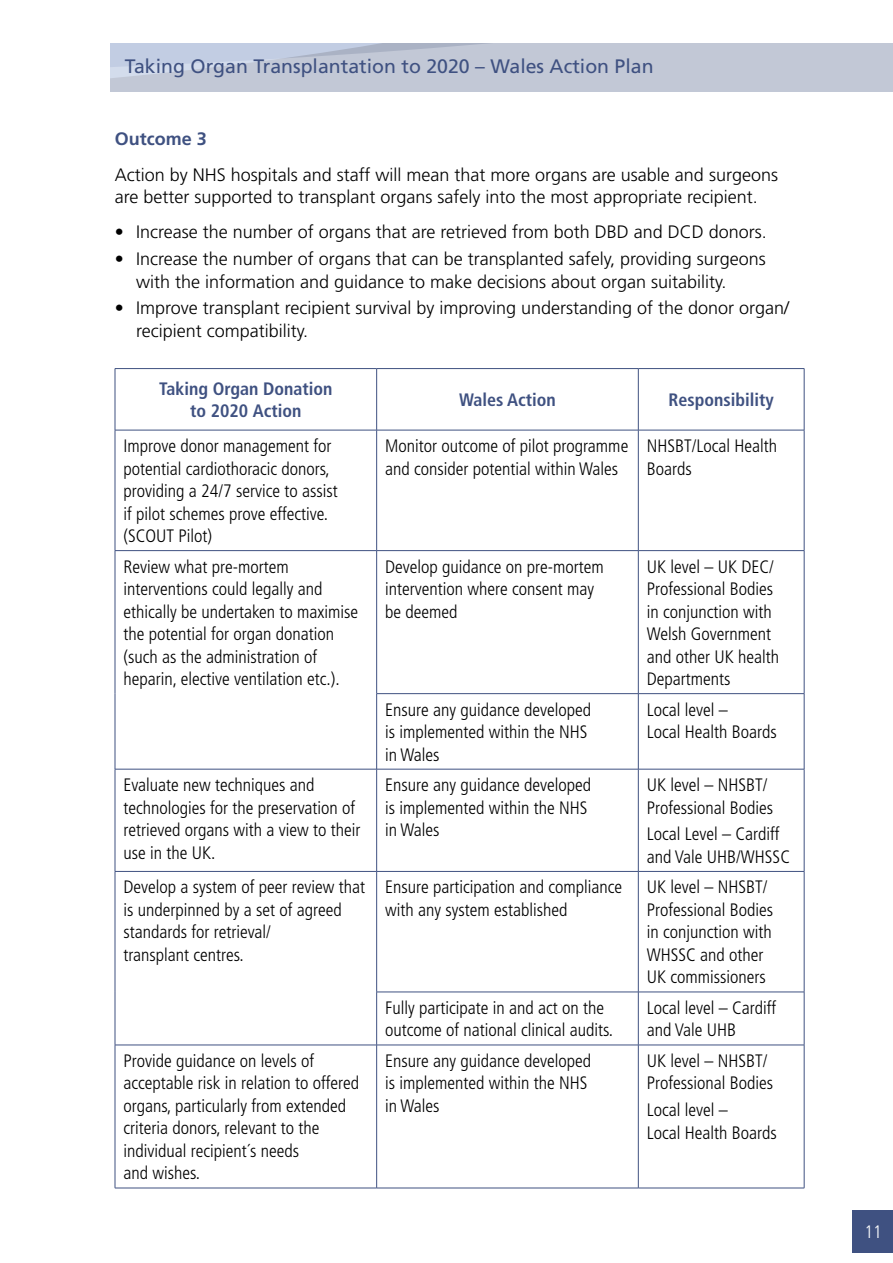
<style>
.page{position:relative;width:893px;height:1263px;background:#fff}
.page>*{position:absolute;margin:0;border:0;box-sizing:border-box;transform-origin:0 0}
.t1{font:19.5px "Frutiger LT Std";color:#3f5181}
.Table_text{font:300 condensed 18px/22.5px "Frutiger";color:#000}
.Bullets{font:300 18px/22.5px "Frutiger LT Std";color:#000}
.Text{font:300 18px/22.5px "Frutiger LT Std";color:#000}
.Last_line_of_bullets{font:300 18px/22.5px "Frutiger LT Std";color:#000}
.Table_text-2{font:700 condensed 18px/22.5px "Frutiger LT Std";color:#3f5181;text-align:center}
.Text-2{font:700 18px "Frutiger LT Std";color:#3f5181}
.t2{font:300 condensed 18px "Frutiger";color:#fff}
</style>
<div class="page">
<div style="left:111px;top:43px;width:782px;height:49px;background:#c2c8d6"></div>
<svg style="left:111px;top:43px;width:378px;height:35px"></svg>
<div style="left:853px;top:1210px;width:40px;height:42px;background:#3f5181"></div>
<hr style="left:115px;top:368px;width:262px;height:1px;background:#3f5181">
<hr style="left:115px;top:369px;width:1px;height:61px;background:#3f5181">
<hr style="left:377px;top:368px;width:261px;height:1px;background:#3f5181">
<hr style="left:376px;top:369px;width:1px;height:61px;background:#3f5181">
<hr style="left:638px;top:368px;width:166px;height:1px;background:#3f5181">
<hr style="left:638px;top:369px;width:1px;height:61px;background:#3f5181">
<hr style="left:804px;top:369px;width:1px;height:61px;background:#3f5181">
<hr style="left:115px;top:430px;width:262px;height:1px;background:#3f5181">
<hr style="left:115px;top:430px;width:1px;height:120px;background:#3f5181">
<hr style="left:377px;top:430px;width:261px;height:1px;background:#3f5181">
<hr style="left:376px;top:430px;width:1px;height:120px;background:#3f5181">
<hr style="left:638px;top:430px;width:166px;height:1px;background:#3f5181">
<hr style="left:638px;top:430px;width:1px;height:120px;background:#3f5181">
<hr style="left:804px;top:430px;width:1px;height:120px;background:#3f5181">
<hr style="left:115px;top:550px;width:262px;height:1px;background:#3f5181">
<hr style="left:115px;top:551px;width:1px;height:143px;background:#3f5181">
<hr style="left:377px;top:550px;width:261px;height:1px;background:#3f5181">
<hr style="left:376px;top:551px;width:1px;height:142px;background:#3f5181">
<hr style="left:638px;top:550px;width:166px;height:1px;background:#3f5181">
<hr style="left:638px;top:551px;width:1px;height:142px;background:#3f5181">
<hr style="left:804px;top:551px;width:1px;height:142px;background:#3f5181">
<hr style="left:115px;top:694px;width:1px;height:75px;background:#3f5181">
<hr style="left:376px;top:693px;width:262px;height:1px;background:#3f5181">
<hr style="left:376px;top:694px;width:1px;height:75px;background:#3f5181">
<hr style="left:638px;top:693px;width:166px;height:1px;background:#3f5181">
<hr style="left:638px;top:694px;width:1px;height:75px;background:#3f5181">
<hr style="left:804px;top:694px;width:1px;height:75px;background:#3f5181">
<hr style="left:115px;top:769px;width:262px;height:1px;background:#3f5181">
<hr style="left:115px;top:769px;width:1px;height:102px;background:#3f5181">
<hr style="left:377px;top:769px;width:261px;height:1px;background:#3f5181">
<hr style="left:376px;top:769px;width:1px;height:102px;background:#3f5181">
<hr style="left:638px;top:769px;width:166px;height:1px;background:#3f5181">
<hr style="left:638px;top:769px;width:1px;height:102px;background:#3f5181">
<hr style="left:804px;top:769px;width:1px;height:102px;background:#3f5181">
<hr style="left:115px;top:871px;width:262px;height:1px;background:#3f5181">
<hr style="left:115px;top:872px;width:1px;height:120px;background:#3f5181">
<hr style="left:377px;top:871px;width:261px;height:1px;background:#3f5181">
<hr style="left:376px;top:872px;width:1px;height:120px;background:#3f5181">
<hr style="left:638px;top:871px;width:166px;height:1px;background:#3f5181">
<hr style="left:638px;top:872px;width:1px;height:120px;background:#3f5181">
<hr style="left:804px;top:872px;width:1px;height:120px;background:#3f5181">
<hr style="left:115px;top:992px;width:1px;height:53px;background:#3f5181">
<hr style="left:376px;top:992px;width:262px;height:1px;background:#3f5181">
<hr style="left:376px;top:992px;width:1px;height:53px;background:#3f5181">
<hr style="left:638px;top:992px;width:166px;height:1px;background:#3f5181">
<hr style="left:638px;top:992px;width:1px;height:53px;background:#3f5181">
<hr style="left:804px;top:992px;width:1px;height:53px;background:#3f5181">
<hr style="left:115px;top:1045px;width:262px;height:1px;background:#3f5181">
<hr style="left:115px;top:1045px;width:1px;height:143px;background:#3f5181">
<hr style="left:377px;top:1045px;width:261px;height:1px;background:#3f5181">
<hr style="left:376px;top:1045px;width:1px;height:143px;background:#3f5181">
<hr style="left:638px;top:1045px;width:166px;height:1px;background:#3f5181">
<hr style="left:638px;top:1045px;width:1px;height:143px;background:#3f5181">
<hr style="left:804px;top:1045px;width:1px;height:143px;background:#3f5181">
<hr style="left:115px;top:1188px;width:262px;height:1px;background:#3f5181">
<hr style="left:377px;top:1188px;width:261px;height:1px;background:#3f5181">
<hr style="left:638px;top:1188px;width:166px;height:1px;background:#3f5181">
<p class="t1" style="left:125px;top:55px;width:530px">Taking Organ Transplantation to 2020 – Wales Action Plan</p>
<p class="Text-2" style="left:115px;top:128px;width:94px">Outcome 3</p>
<p class="Text" style="left:115px;top:163px;width:665px">Action by NHS hospitals and staff will mean that more organs are usable and surgeons are better supported to transplant organs safely into the most appropriate recipient.</p>
<p class="Bullets" style="left:115px;top:221px;width:654px">• Increase the number of organs that are retrieved from both DBD and DCD donors.</p>
<p class="Bullets" style="left:136px;top:248px;width:631px;text-indent:-21px">• Increase the number of organs that can be transplanted safely, providing surgeons with the information and guidance to make decisions about organ suitability.</p>
<p class="Last_line_of_bullets" style="left:136px;top:297px;width:655px;text-indent:-21px">• Improve transplant recipient survival by improving understanding of the donor organ/ recipient compatibility.</p>
<p class="Table_text-2" style="left:159px;top:377px;width:175px">Taking Organ Donation to 2020 Action</p>
<p class="Table_text-2" style="left:459px;top:389px;width:98px">Wales Action</p>
<p class="Table_text-2" style="left:668px;top:389px;width:107px">Responsibility</p>
<p class="Table_text" style="left:123px;top:435px;width:216px">Improve donor management for potential cardiothoracic donors, providing a 24/7 service to assist if pilot schemes prove effective. (SCOUT Pilot)</p>
<p class="Table_text" style="left:385px;top:435px;width:245px">Monitor outcome of pilot programme and consider potential within Wales</p>
<p class="Table_text" style="left:647px;top:435px;width:132px">NHSBT/Local Health<br>Boards</p>
<p class="Table_text" style="left:123px;top:555px;width:236px">Review what pre-mortem interventions could legally and ethically be undertaken to maximise the potential for organ donation (such as the administration of heparin, elective ventilation etc.).</p>
<p class="Table_text" style="left:385px;top:555px;width:220px">Develop guidance on pre-mortem intervention where consent may be deemed</p>
<p class="Table_text" style="left:647px;top:555px;width:134px">UK level – UK DEC/<br>Professional Bodies in conjunction with<br>Welsh Government and other UK health<br>Departments</p>
<p class="Table_text" style="left:385px;top:698px;width:207px">Ensure any guidance developed is implemented within the NHS in Wales</p>
<p class="Table_text" style="left:647px;top:698px;width:132px">Local level –<br>Local Health Boards</p>
<p class="Table_text" style="left:123px;top:774px;width:239px">Evaluate new techniques and technologies for the preservation of retrieved organs with a view to their use in the UK.</p>
<p class="Table_text" style="left:385px;top:774px;width:207px">Ensure any guidance developed is implemented within the NHS in Wales</p>
<p class="Table_text" style="left:647px;top:774px;width:128px">UK level – NHSBT/<br>Professional Bodies</p>
<p class="Table_text" style="left:647px;top:823px;width:145px">Local Level – Cardiff and Vale UHB/WHSSC</p>
<p class="Table_text" style="left:123px;top:876px;width:243px">Develop a system of peer review that is underpinned by a set of agreed standards for retrieval/<br>transplant centres.</p>
<p class="Table_text" style="left:385px;top:876px;width:239px">Ensure participation and compliance with any system established</p>
<p class="Table_text" style="left:647px;top:876px;width:128px">UK level – NHSBT/<br>Professional Bodies in conjunction with<br>WHSSC and other<br>UK commissioners</p>
<p class="Table_text" style="left:385px;top:997px;width:230px">Fully participate in and act on the outcome of national clinical audits.</p>
<p class="Table_text" style="left:647px;top:997px;width:131px">Local level – Cardiff and Vale UHB</p>
<p class="Table_text" style="left:123px;top:1050px;width:237px">Provide guidance on levels of acceptable risk in relation to offered organs, particularly from extended criteria donors, relevant to the individual recipient´s needs<br>and wishes.</p>
<p class="Table_text" style="left:385px;top:1050px;width:207px">Ensure any guidance developed is implemented within the NHS in Wales</p>
<p class="Table_text" style="left:647px;top:1050px;width:128px">UK level – NHSBT/<br>Professional Bodies</p>
<p class="Table_text" style="left:647px;top:1099px;width:132px">Local level –<br>Local Health Boards</p>
<p class="t2" style="left:865px;top:1221px;width:19px">11</p>
</div>
